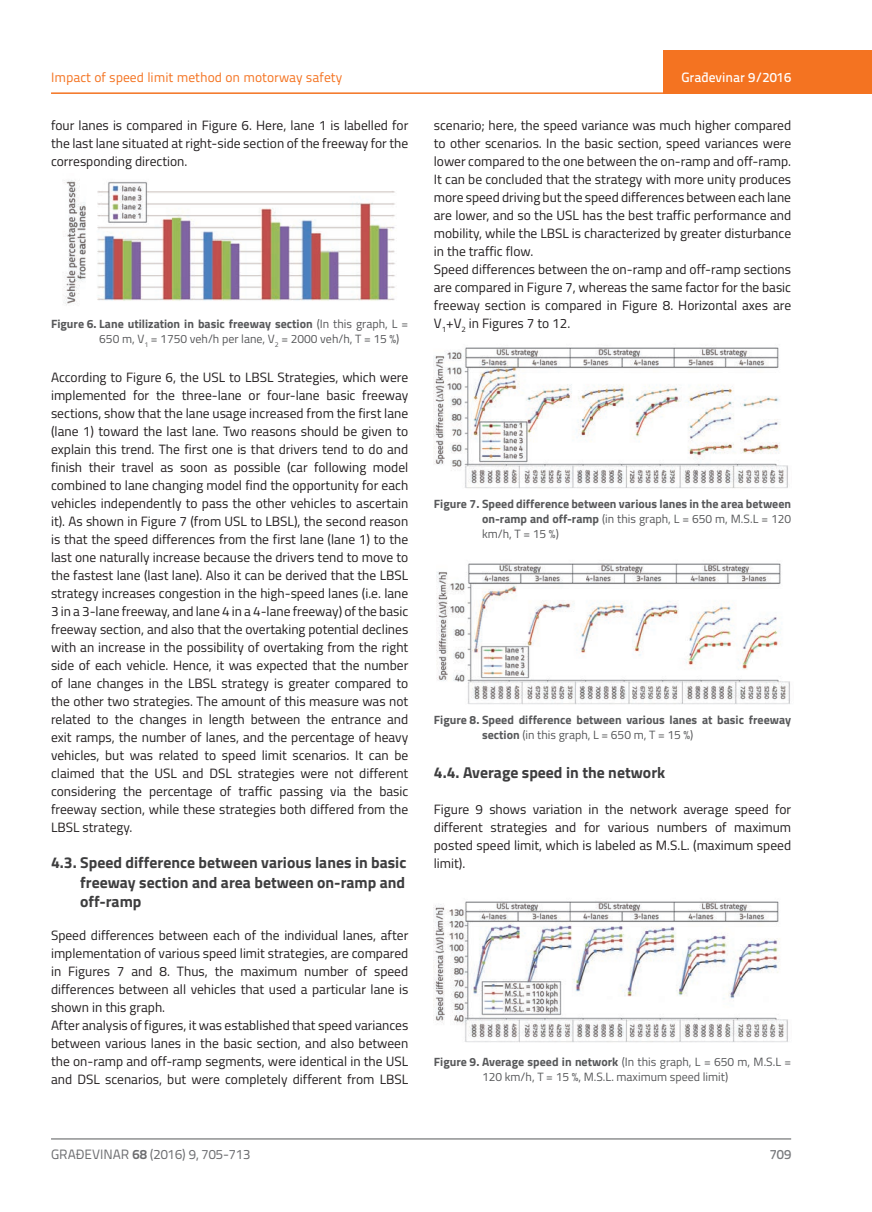
<style>
.page{position:relative;width:872px;height:1212px;background:#fff}
.page>*{position:absolute;margin:0;border:0;box-sizing:border-box;transform-origin:0 0}
.t1{font:700 15.75px/19.5px "Titillium";color:#3e3e3f;text-align:justify}
.t2{font:13.5px/18px "Titillium";color:#231f20;text-align:justify}
.t3{font:13.5px "Titillium Text 22 L";color:#f47321}
.t4{font:13.5px "Titillium Text 22 L";color:#6c6d70}
.t5{font:500 13.5px "Titillium Text 22 L";color:#fff}
.t6{font:500 13.5px "Titillium Text 22 L";color:#787a7d}
.t7{font:700 12px/15px "Titillium";color:#57585a;text-align:justify}
.t8{font:12px/15px "Titillium";color:#57585a}
.s1{font-weight:700}
.s2{font-weight:400}
</style>
<div class="page">
<hr style="left:51px;top:92px;width:821px;height:2px;background:#f47321">
<div style="left:663px;top:50px;width:209px;height:44px;background:#f47321"></div>
<hr style="left:51px;top:1139px;width:740px;height:1px;background:#57585a">
<img style="left:63px;top:180px;width:332px;height:125px">
<img style="left:434px;top:347px;width:354px;height:142px">
<img style="left:436px;top:563px;width:354px;height:142px">
<img style="left:434px;top:901px;width:354px;height:142px">
<p class="t3" style="left:51px;top:68px;width:293px">Impact of speed limit method on motorway safety</p>
<p class="t2" style="left:51px;top:115px;width:359px">four lanes is compared in Figure 6. Here, lane 1 is labelled for the last lane situated at right-side section of the freeway for the corresponding direction.</p>
<p class="t8" style="left:99px;top:315px;width:310px;text-indent:-48px"><span class="s1">Figure 6. Lane utilization in basic freeway section</span> (In this graph, L =<br>650 m, V<sub>1</sub> = 1750 veh/h per lane, V<sub>2</sub> = 2000 veh/h, T = 15 %)</p>
<p class="t2" style="left:51px;top:367px;width:359px">According to Figure 6, the USL to LBSL Strategies, which were implemented for the three-lane or four-lane basic freeway sections, show that the lane usage increased from the first lane (lane 1) toward the last lane. Two reasons should be given to explain this trend. The first one is that drivers tend to do and finish their travel as soon as possible (car following model combined to lane changing model find the opportunity for each vehicles independently to pass the other vehicles to ascertain it). As shown in Figure 7 (from USL to LBSL), the second reason is that the speed differences from the first lane (lane 1) to the last one naturally increase because the drivers tend to move to the fastest lane (last lane). Also it can be derived that the LBSL strategy increases congestion in the high-speed lanes (i.e. lane 3 in a 3-lane freeway, and lane 4 in a 4-lane freeway) of the basic freeway section, and also that the overtaking potential declines with an increase in the possibility of overtaking from the right side of each vehicle. Hence, it was expected that the number of lane changes in the LBSL strategy is greater compared to the other two strategies. The amount of this measure was not related to the changes in length between the entrance and exit ramps, the number of lanes, and the percentage of heavy vehicles, but was related to speed limit scenarios. It can be claimed that the USL and DSL strategies were not different considering the percentage of traffic passing via the basic freeway section, while these strategies both differed from the LBSL strategy.</p>
<p class="t1" style="left:80px;top:852px;width:328px;text-indent:-29px">4.3. Speed difference between various lanes in basic freeway section and area between on-ramp and off-ramp</p>
<p class="t2" style="left:51px;top:926px;width:359px;text-align:left">Speed differences between each of the individual lanes, after implementation of various speed limit strategies, are compared in Figures 7 and 8. Thus, the maximum number of speed differences between all vehicles that used a particular lane is shown in this graph.<br>After analysis of figures, it was established that speed variances between various lanes in the basic section, and also between the on-ramp and off-ramp segments, were identical in the USL and DSL scenarios, but were completely different from LBSL</p>
<p class="t5" style="left:681px;top:67px;width:111px">Građevinar 9/2016</p>
<p class="t2" style="left:434px;top:115px;width:359px;text-align:left">scenario; here, the speed variance was much higher compared to other scenarios. In the basic section, speed variances were lower compared to the one between the on-ramp and off-ramp.<br>It can be concluded that the strategy with more unity produces more speed driving but the speed differences between each lane are lower, and so the USL has the best traffic performance and mobility, while the LBSL is characterized by greater disturbance in the traffic flow.<br>Speed differences between the on-ramp and off-ramp sections are compared in Figure 7, whereas the same factor for the basic freeway section is compared in Figure 8. Horizontal axes are V<sub>1</sub>+V<sub>2</sub> in Figures 7 to 12.</p>
<p class="t7" style="left:482px;top:495px;width:311px;text-indent:-48px">Figure 7. Speed difference between various lanes in the area between on-ramp and off-ramp <span class="s2">(in this graph, L = 650 m, M.S.L = 120 km/h, T = 15 %)</span></p>
<p class="t7" style="left:482px;top:712px;width:310px;text-indent:-48px">Figure 8. Speed difference between various lanes at basic freeway section <span class="s2">(in this graph, L = 650 m, T = 15 %)</span></p>
<p class="t1" style="left:434px;top:762px;width:233px">4.4. Average speed in the network</p>
<p class="t2" style="left:434px;top:800px;width:359px">Figure 9 shows variation in the network average speed for different strategies and for various numbers of maximum posted speed limit, which is labeled as M.S.L. (maximum speed limit).</p>
<p class="t8" style="left:482px;top:1054px;width:311px;text-indent:-48px"><span class="s1">Figure 9. Average speed in network</span> (In this graph, L = 650 m, M.S.L =<br>120 km/h, T = 15 %, M.S.L. maximum speed limit)</p>
<p class="t4" style="left:51px;top:1144px;width:201px">GRAĐEVINAR <span class="s1">68</span> (2016) 9, 705-713</p>
<p class="t6" style="left:769px;top:1144px;width:23px">709</p>
</div>
